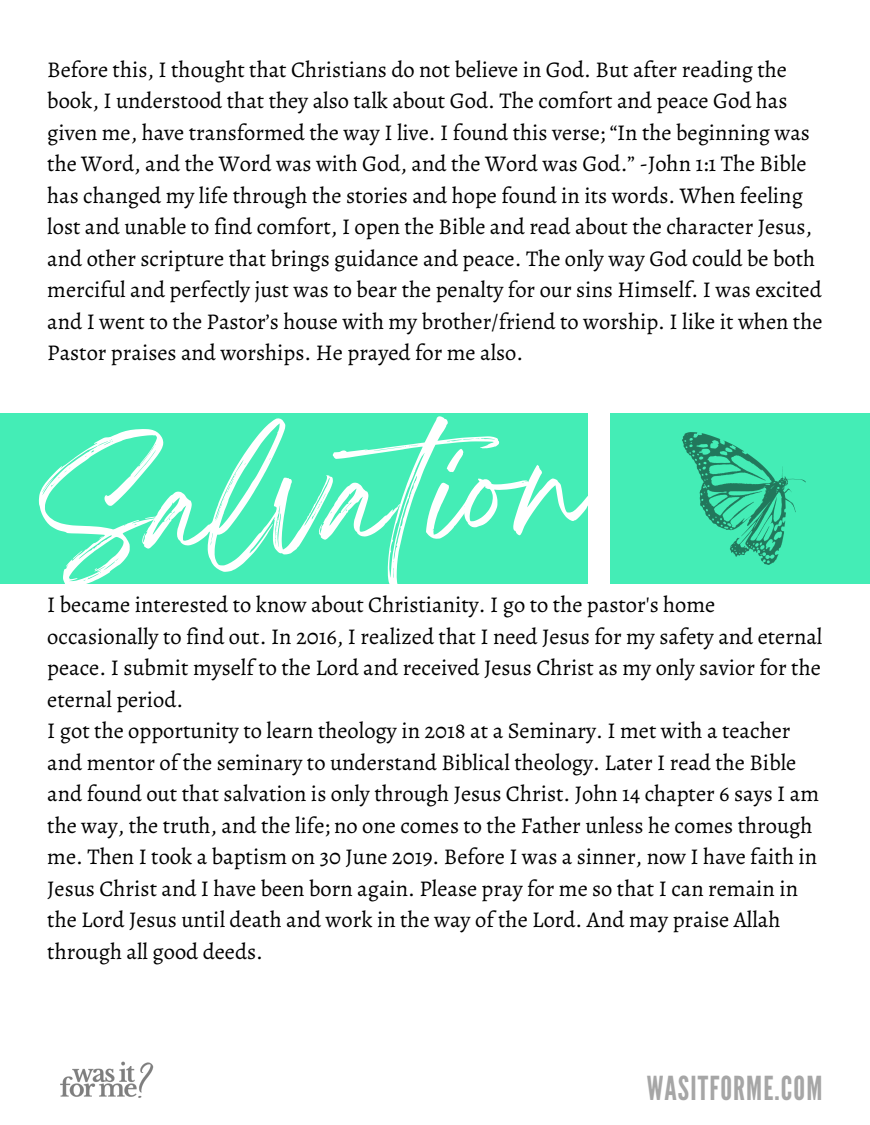
<style>
.page{position:relative;width:870px;height:1125px;background:#fff}
.page>*{position:absolute;margin:0;border:0;box-sizing:border-box;transform-origin:0 0}
.t1{font:118.65px "Breathing";color:#fff}
.t2{font:33px "League Gothic";letter-spacing:.035em;color:#a6a6a6}
.t3{font:22.5px/31.5px "Alegreya";color:#000}
</style>
<div class="page">
<div style="left:0;top:413px;width:587px;height:171px;background:#44edb6"></div>
<div style="left:609px;top:413px;width:260px;height:171px;background:#44edb6"></div>
<img style="left:682px;top:432px;width:122px;height:133px">
<img style="left:60px;top:1061px;width:94px;height:37px">
<p class="t3" style="left:47px;top:53px;width:776px">Before this, I thought that Christians do not believe in God. But after reading the book, I understood that they also talk about God. The comfort and peace God has given me, have transformed the way I live. I found this verse; “In the beginning was the Word, and the Word was with God, and the Word was God.” -John 1:1 The Bible has changed my life through the stories and hope found in its words. When feeling lost and unable to find comfort, I open the Bible and read about the character Jesus, and other scripture that brings guidance and peace. The only way God could be both merciful and perfectly just was to bear the penalty for our sins Himself. I was excited and I went to the Pastor’s house with my brother/friend to worship. I like it when the Pastor praises and worships. He prayed for me also.</p>
<h1 class="t1" style="left:38px;top:477px;width:546px;rotate:-3deg">Salvation</h1>
<p class="t3" style="left:47px;top:589px;width:776px">I became interested to know about Christianity. I go to the pastor's home occasionally to find out. In 2016, I realized that I need Jesus for my safety and eternal peace. I submit myself to the Lord and received Jesus Christ as my only savior for the eternal period.<br>I got the opportunity to learn theology in 2018 at a Seminary. I met with a teacher and mentor of the seminary to understand Biblical theology. Later I read the Bible and found out that salvation is only through Jesus Christ. John 14 chapter 6 says I am the way, the truth, and the life; no one comes to the Father unless he comes through me. Then I took a baptism on 30 June 2019. Before I was a sinner, now I have faith in Jesus Christ and I have been born again. Please pray for me so that I can remain in the Lord Jesus until death and work in the way of the Lord. And may praise Allah through all good deeds.</p>
<h2 class="t2" style="left:646px;top:1069px;width:177px">WASITFORME.COM</h2>
</div>
